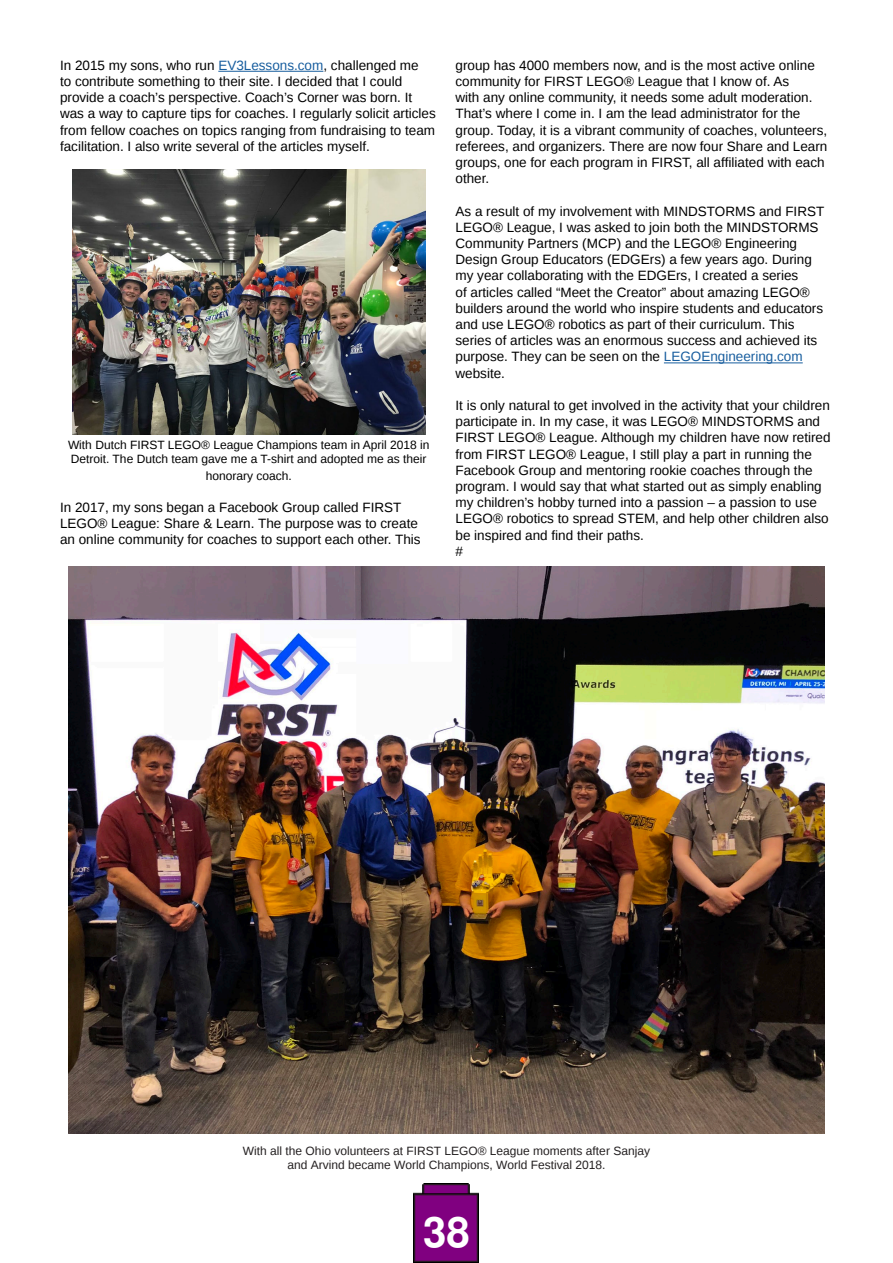
<style>
.page{position:relative;width:893px;height:1263px;background:#fff}
.page>*{position:absolute;margin:0;border:0;box-sizing:border-box;transform-origin:0 0}
.t1{font:700 42px "Free Sans";color:#fff}
.t2{font:13.5px/16.2px "Liberation Sans";color:#000}
.t3{font:12px/14.4px "Liberation Sans";color:#000}
.t4{font:12px/14.4px "Liberation Sans";color:#231f20;text-align:center}
.s1{color:#175d9e}
</style>
<div class="page">
<hr style="left:218px;top:71px;width:105px;height:1px;background:#175d9e">
<img style="left:72px;top:170px;width:353px;height:265px">
<hr style="left:664px;top:362px;width:139px;height:1px;background:#175d9e">
<img style="left:413px;top:1183px;width:66px;height:80px">
<img style="left:68px;top:567px;width:756px;height:567px">
<p class="t2" style="left:60px;top:57px;width:377px">In 2015 my sons, who run <span class="s1">EV3Lessons.com</span>, challenged me<br>to contribute something to their site. I decided that I could provide a coach’s perspective. Coach’s Corner was born. It was a way to capture tips for coaches. I regularly solicit articles from fellow coaches on topics ranging from fundraising to team facilitation. I also write several of the articles myself.</p>
<p class="t3" style="left:68px;top:438px;width:363px">With Dutch FIRST LEGO® League Champions team in April 2018 in<br>Detroit. The Dutch team gave me a T-shirt and adopted me as their</p>
<p class="t3" style="left:206px;top:468px;width:88px">honorary coach.</p>
<p class="t2" style="left:60px;top:499px;width:362px">In 2017, my sons began a Facebook Group called FIRST<br>LEGO® League: Share &amp; Learn. The purpose was to create an online community for coaches to support each other. This</p>
<p class="t2" style="left:455px;top:57px;width:373px">group has 4000 members now, and is the most active online community for FIRST LEGO® League that I know of. As<br>with any online community, it needs some adult moderation.<br>That’s where I come in. I am the lead administrator for the group. Today, it is a vibrant community of coaches, volunteers, referees, and organizers. There are now four Share and Learn groups, one for each program in FIRST, all affiliated with each other.</p>
<p class="t2" style="left:455px;top:203px;width:370px">As a result of my involvement with MINDSTORMS and FIRST LEGO® League, I was asked to join both the MINDSTORMS Community Partners (MCP) and the LEGO® Engineering Design Group Educators (EDGErs) a few years ago. During my year collaborating with the EDGErs, I created a series<br>of articles called “Meet the Creator” about amazing LEGO® builders around the world who inspire students and educators and use LEGO® robotics as part of their curriculum. This series of articles was an enormous success and achieved its purpose. They can be seen on the <span class="s1">LEGOEngineering.com </span>website.</p>
<p class="t2" style="left:455px;top:397px;width:377px">It is only natural to get involved in the activity that your children participate in. In my case, it was LEGO® MINDSTORMS and FIRST LEGO® League. Although my children have now retired from FIRST LEGO® League, I still play a part in running the Facebook Group and mentoring rookie coaches through the program. I would say that what started out as simply enabling my children’s hobby turned into a passion – a passion to use LEGO® robotics to spread STEM, and help other children also be inspired and find their paths.<br>#</p>
<p class="t4" style="left:243px;top:1143px;width:409px">With all the Ohio volunteers at FIRST LEGO® League moments after Sanjay and Arvind became World Champions, World Festival 2018.</p>
<h1 class="t1" style="left:423px;top:1199px;width:48px">38</h1>
</div>
